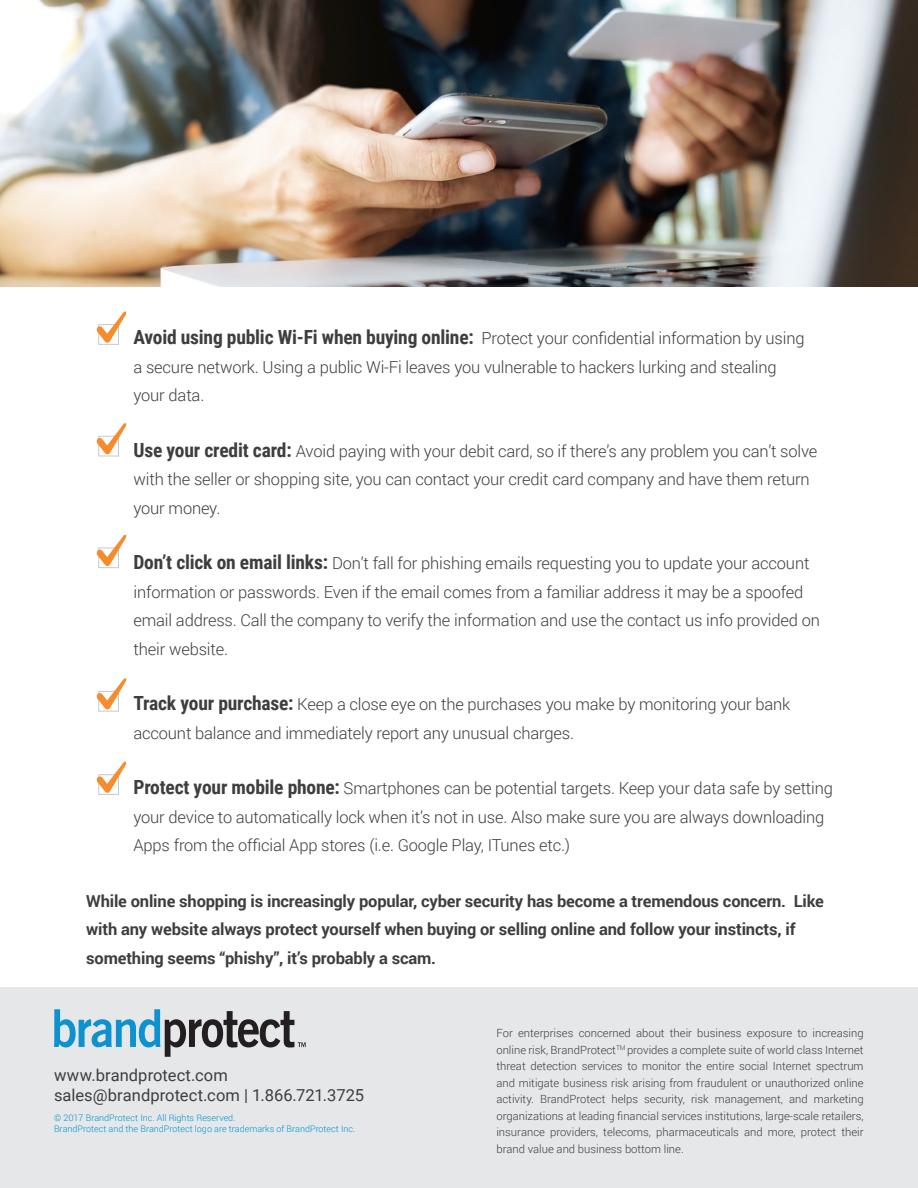
<style>
.page{position:relative;width:918px;height:1188px;background:#fff}
.page>*{position:absolute;margin:0;border:0;box-sizing:border-box;transform-origin:0 0}
.t1{font:300 16.5px/28.5px "Roboto";letter-spacing:-.01em;color:#3e3e3f}
.t2{font:700 16.5px/28.5px "Roboto";letter-spacing:-.01em;color:#3e3e3f}
.t3{font:16.5px "Roboto";letter-spacing:.005em;color:#3e3e3f}
.t4{font:300 11.25px/16.5px "Roboto";color:#3e3e3f;text-align:justify}
.t5{font:300 9px/10.8px "Roboto";color:#0093d0}
.s1{font-family:"Roboto Condensed";font-weight:700;font-size:19.5px}
</style>
<div class="page">
<div style="left:0;top:988px;width:918px;height:200px;background:#e6e7e9"></div>
<img style="left:0;top:0;width:918px;height:286px">
<svg style="left:54px;top:1009px;width:252px;height:48px"></svg>
<svg style="left:98px;top:343px;width:21px;height:2px"></svg>
<svg style="left:96px;top:311px;width:31px;height:32px"></svg>
<svg style="left:98px;top:454px;width:21px;height:2px"></svg>
<svg style="left:96px;top:423px;width:31px;height:31px"></svg>
<svg style="left:98px;top:566px;width:21px;height:2px"></svg>
<svg style="left:96px;top:534px;width:31px;height:32px"></svg>
<svg style="left:98px;top:709px;width:21px;height:2px"></svg>
<svg style="left:96px;top:678px;width:31px;height:31px"></svg>
<svg style="left:98px;top:793px;width:21px;height:2px"></svg>
<svg style="left:96px;top:761px;width:31px;height:32px"></svg>
<p class="t1" style="left:133px;top:324px;width:673px"><span class="s1">Avoid using public Wi-Fi when buying online:</span> Protect your confidential information by using a secure network. Using a public Wi-Fi leaves you vulnerable to hackers lurking and stealing your data.</p>
<p class="t1" style="left:133px;top:436px;width:685px"><span class="s1">Use your credit card:</span> Avoid paying with your debit card, so if there’s any problem you can’t solve with the seller or shopping site, you can contact your credit card company and have them return your money.</p>
<p class="t1" style="left:133px;top:549px;width:688px"><span class="s1">Don’t click on email links:</span> Don’t fall for phishing emails requesting you to update your account information or passwords. Even if the email comes from a familiar address it may be a spoofed email address. Call the company to verify the information and use the contact us info provided on their website.</p>
<p class="t1" style="left:133px;top:690px;width:658px"><span class="s1">Track your purchase:</span> Keep a close eye on the purchases you make by monitoring your bank account balance and immediately report any unusual charges.</p>
<p class="t1" style="left:133px;top:774px;width:701px"><span class="s1">Protect your mobile phone:</span> Smartphones can be potential targets. Keep your data safe by setting your device to automatically lock when it’s not in use. Also make sure you are always downloading<br>Apps from the official App stores (i.e. Google Play, ITunes etc.)</p>
<p class="t2" style="left:86px;top:886px;width:739px">While online shopping is increasingly popular, cyber security has become a tremendous concern. Like with any website always protect yourself when buying or selling online and follow your instincts, if something seems “phishy”, it’s probably a scam.</p>
<p class="t3" style="left:54px;top:1064px;width:175px">www.brandprotect.com</p>
<p class="t3" style="left:54px;top:1084px;width:312px">sales@brandprotect.com | 1.866.721.3725</p>
<p class="t5" style="left:54px;top:1112px;width:303px">© 2017 BrandProtect Inc. All Rights Reserved.<br>BrandProtect and the BrandProtect logo are trademarks of BrandProtect Inc.</p>
<p class="t4" style="left:496px;top:1025px;width:369px">For enterprises concerned about their business exposure to increasing online risk, BrandProtect<sup>TM</sup> provides a complete suite of world class Internet threat detection services to monitor the entire social Internet spectrum and mitigate business risk arising from fraudulent or unauthorized online activity. BrandProtect helps security, risk management, and marketing organizations at leading financial services institutions, large-scale retailers, insurance providers, telecoms, pharmaceuticals and more, protect their brand value and business bottom line.</p>
</div>
